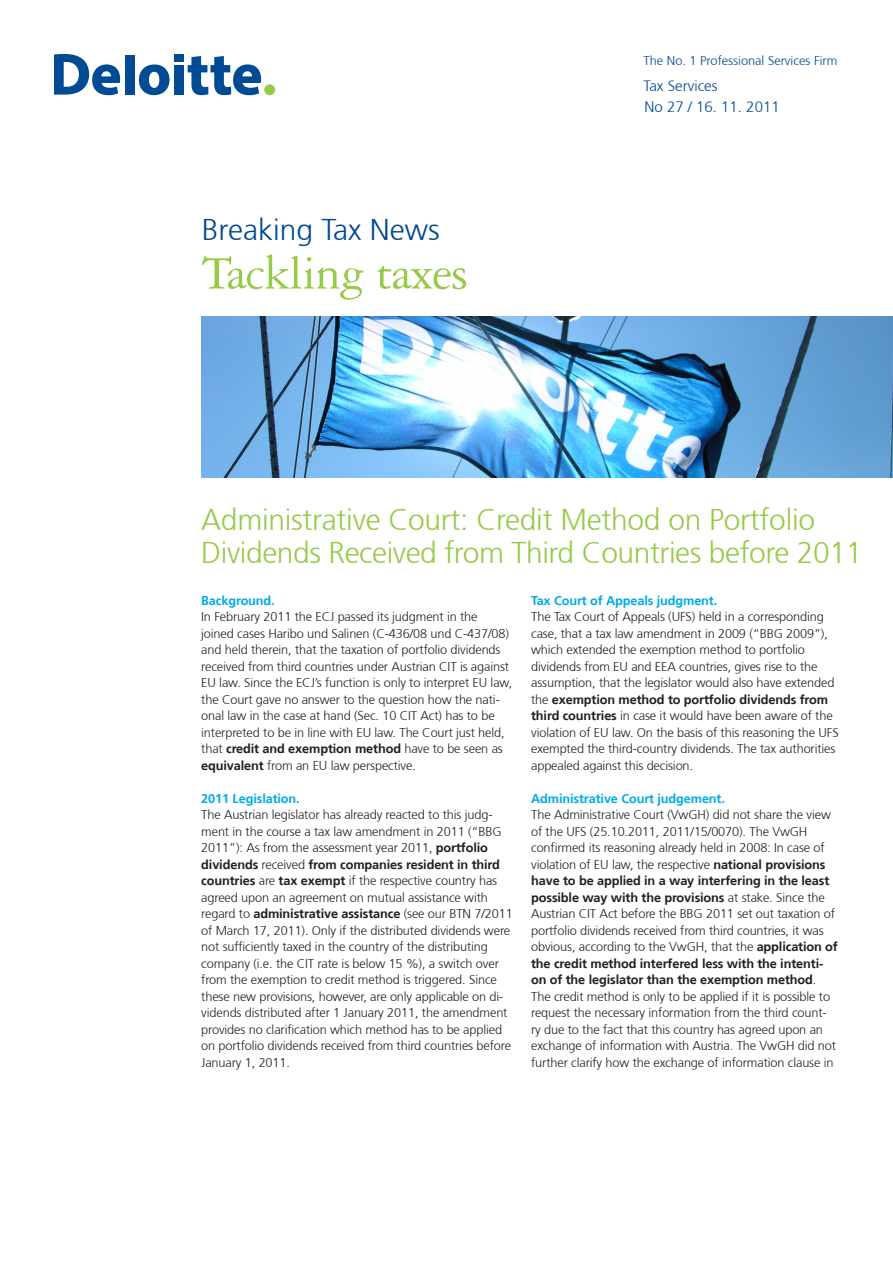
<style>
.page{position:relative;width:893px;height:1263px;background:#fff}
.page>*{position:absolute;margin:0;border:0;box-sizing:border-box;transform-origin:0 0}
.t1{font:51px "Garamond Three";letter-spacing:-.02em;color:#97ca49}
.t2{font:300 30px/33px "Frutiger 45";letter-spacing:-.015em;color:#97ca49}
.t3{font:300 30px "Frutiger 45";color:#014990}
.t4{font:300 15px "Frutiger 45";color:#014990}
.t5{font:300 12.75px/16.5px "Frutiger 45";letter-spacing:-.01em;color:#231f20}
.t6{font:300 12.75px "Frutiger 45";color:#014990}
.s1{font-family:"Frutiger 65";font-weight:700;color:#00abe7}
.s2{font-family:"Frutiger 65";font-weight:700}
</style>
<div class="page">
<div style="left:125px;top:55px;width:9px;height:40px;background:#014a94"></div>
<svg style="left:139px;top:64px;width:31px;height:31px"></svg>
<div style="left:174px;top:65px;width:10px;height:30px;background:#014a94"></div>
<div style="left:174px;top:55px;width:10px;height:7px;background:#014a94"></div>
<svg style="left:188px;top:56px;width:73px;height:39px"></svg>
<div style="left:264px;top:84px;width:11px;height:11px;background:#97ca49;border-radius:50%"></div>
<svg style="left:54px;top:54px;width:66px;height:41px"></svg>
<img style="left:201px;top:316px;width:692px;height:162px">
<p class="t3" style="left:202px;top:213px;width:239px">Breaking Tax News</p>
<p class="t1" style="left:201px;top:245px;width:268px">Tackling taxes</p>
<p class="t6" style="left:643px;top:53px;width:195px">The No. 1 Professional Services Firm</p>
<p class="t4" style="left:643px;top:77px;width:76px">Tax Services</p>
<p class="t4" style="left:645px;top:98px;width:137px">No 27 / 16. 11. 2011</p>
<p class="t2" style="left:201px;top:503px;width:663px">Administrative Court: Credit Method on Portfolio<br>Dividends Received from Third Countries before 2011</p>
<p class="t5" style="left:201px;top:592px;width:312px"><span class="s1">Background.<br></span>In February 2011 the ECJ passed its judgment in the joined cases Haribo und Salinen (C-436/08 und C-437/08) and held therein, that the taxation of portfolio dividends received from third countries under Austrian CIT is against EU law. Since the ECJ’s function is only to interpret EU law, the Court gave no answer to the question how the nati&shy;onal law in the case at hand (Sec. 10 CIT Act) has to be interpreted to be in line with EU law. The Court just held, that <span class="s2">credit and exemption method</span> have to be seen as <span class="s2">equivalent</span> from an EU law perspective.</p>
<p class="t5" style="left:201px;top:790px;width:313px"><span class="s1">2011 Legislation.<br></span>The Austrian legislator has already reacted to this judg&shy;ment in the course a tax law amendment in 2011 (“BBG 2011”): As from the assessment year 2011, <span class="s2">portfolio dividends</span> received <span class="s2">from companies resident in third countries</span> are <span class="s2">tax exempt</span> if the respective country has agreed upon an agreement on mutual assistance with regard to <span class="s2">administrative assistance</span> (see our BTN 7/2011 of March 17, 2011). Only if the distributed dividends were not sufficiently taxed in the country of the distributing company (i.e. the CIT rate is below 15 %), a switch over from the exemption to credit method is triggered. Since these new provisions, however, are only applicable on di&shy;vidends distributed after 1 January 2011, the amendment provides no clarification which method has to be applied on portfolio dividends received from third countries before January 1, 2011.</p>
<p class="t5" style="left:531px;top:592px;width:309px"><span class="s1">Tax Court of Appeals judgment.<br></span>The Tax Court of Appeals (UFS) held in a corresponding case, that a tax law amendment in 2009 (“BBG 2009”), which extended the exemption method to portfolio dividends from EU and EEA countries, gives rise to the assumption, that the legislator would also have extended the <span class="s2">exemption method to portfolio dividends from third countries</span> in case it would have been aware of the violation of EU law. On the basis of this reasoning the UFS exempted the third-country dividends. The tax authorities appealed against this decision.</p>
<p class="t5" style="left:531px;top:790px;width:308px"><span class="s1">Administrative Court judgement.<br></span>The Administrative Court (VwGH) did not share the view of the UFS (25.10.2011, 2011/15/0070). The VwGH confirmed its reasoning already held in 2008: In case of violation of EU law, the respective <span class="s2">national provisions have to be applied in a way interfering in the least possible way with the provisions</span> at stake. Since the Austrian CIT Act before the BBG 2011 set out taxation of portfolio dividends received from third countries, it was obvious, according to the VwGH, that the <span class="s2">application of the credit method interfered less with the intenti&shy;on of the legislator than the exemption method</span>.<br>The credit method is only to be applied if it is possible to request the necessary information from the third count&shy;ry due to the fact that this country has agreed upon an exchange of information with Austria. The VwGH did not further clarify how the exchange of information clause in</p>
</div>
